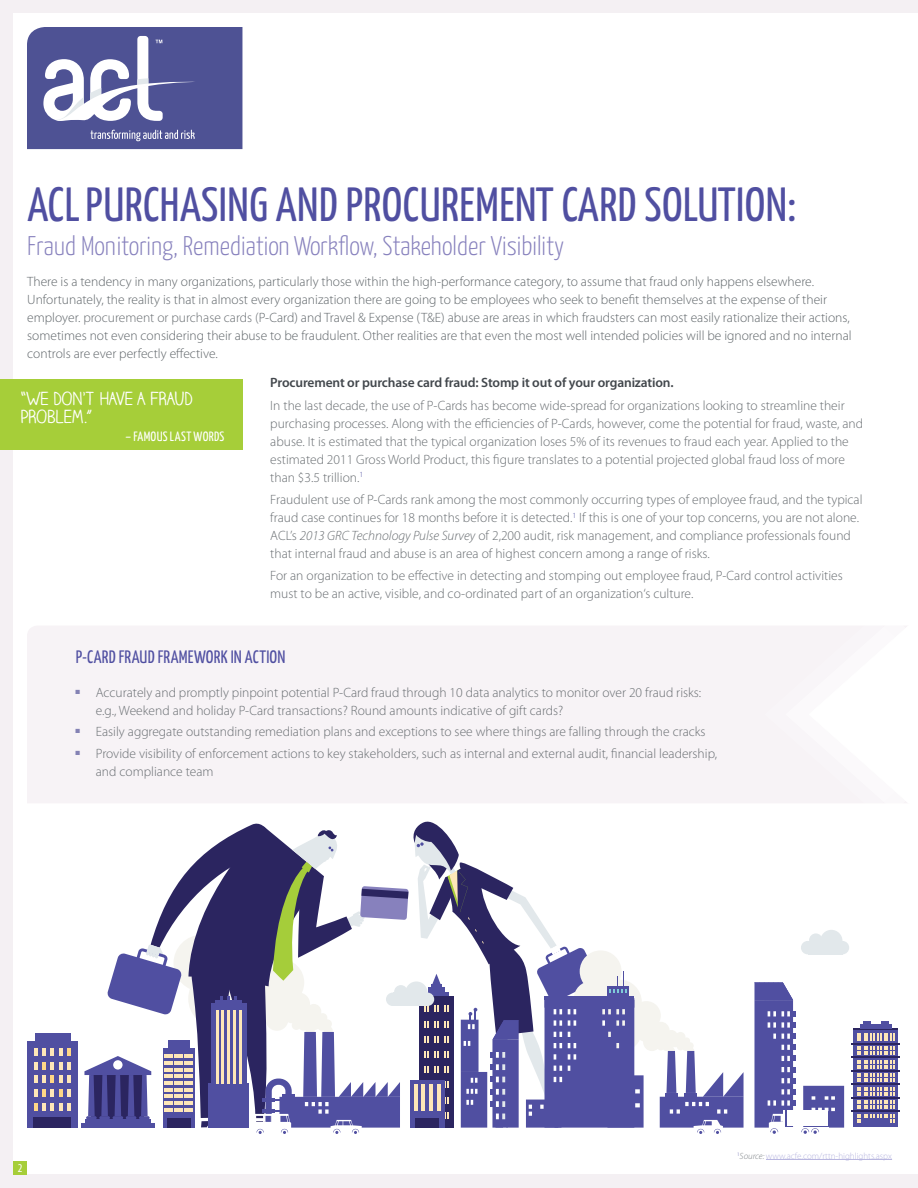
<style>
.page{position:relative;width:918px;height:1188px;background:#f4f0f3}
.page>*{position:absolute;margin:0;border:0;box-sizing:border-box;transform-origin:0 0}
.Project_Head{font:48px "Kaffeesatz";letter-spacing:.01em;color:#504fa1}
.Project_Subhead{font:300 27px "Kaffeesatz";color:#8781bd}
.Sidebar_heading{font:18px "Kaffeesatz";letter-spacing:.01em;color:#504fa1}
.Sidebar_heading-2{font:18px/18px "Claire Hand";letter-spacing:-.015em;color:#fff}
.Bodycopy{font:300 13.5px/18px "Myriad Pro";color:#686d71}
.Sidebar_copy{font:300 13.5px/18px "Myriad Pro";color:#5f6569}
.Body_Heads{font:600 13.5px "Myriad Pro";letter-spacing:-.01em;color:#42474c}
.Sidebar_heading-3{font:13.5px "Kaffeesatz";letter-spacing:.02em;color:#fff}
.t1{font:condensed 12px "Myriad Pro";color:#fff}
.MouseCopy{font:300 9px "Myriad Pro";color:#b6b4df}
.s1{color:#686d71}
.s2{font-style:italic}
.s3{font-style:italic;color:#7a7f83}
</style>
<div class="page">
<div style="left:14px;top:14px;width:904px;height:1160px;background:#fff"></div>
<div style="left:14px;top:1161px;width:13px;height:13px;background:#a6ce39"></div>
<svg style="left:27px;top:27px;width:215px;height:122px;background:#6d71a7"></svg>
<div style="left:27px;top:626px;width:724px;height:177px;background:#f7f3f6"></div>
<svg style="left:751px;top:626px;width:156px;height:177px"></svg>
<div style="left:0;top:379px;width:242px;height:71px;background:#a6ce39"></div>
<div style="left:668px;top:1047px;width:7px;height:8px;background:#f5f4ef;border-radius:50%"></div>
<div style="left:687px;top:1047px;width:7px;height:8px;background:#f5f4ef;border-radius:50%"></div>
<div style="left:687px;top:1042px;width:7px;height:7px;background:#f5f4ef;border-radius:50%"></div>
<div style="left:682px;top:1044px;width:7px;height:7px;background:#f5f4ef;border-radius:50%"></div>
<div style="left:677px;top:1043px;width:7px;height:7px;background:#f5f4ef;border-radius:50%"></div>
<div style="left:679px;top:1040px;width:8px;height:7px;background:#f5f4ef;border-radius:50%"></div>
<div style="left:683px;top:1037px;width:7px;height:8px;background:#f5f4ef;border-radius:50%"></div>
<div style="left:676px;top:1032px;width:9px;height:10px;background:#f5f4ef;border-radius:50%"></div>
<div style="left:665px;top:1030px;width:13px;height:13px;background:#f5f4ef;border-radius:50%"></div>
<div style="left:652px;top:1022px;width:18px;height:17px;background:#f5f4ef;border-radius:50%"></div>
<div style="left:643px;top:1033px;width:18px;height:18px;background:#f5f4ef;border-radius:50%"></div>
<div style="left:637px;top:1024px;width:18px;height:18px;background:#f5f4ef;border-radius:50%"></div>
<div style="left:632px;top:1001px;width:29px;height:29px;background:#f5f4ef;border-radius:50%"></div>
<div style="left:671px;top:1037px;width:9px;height:10px;background:#f5f4ef;border-radius:50%"></div>
<div style="left:667px;top:1042px;width:7px;height:7px;background:#f5f4ef;border-radius:50%"></div>
<div style="left:663px;top:1044px;width:7px;height:7px;background:#f5f4ef;border-radius:50%"></div>
<div style="left:657px;top:1043px;width:7px;height:7px;background:#f5f4ef;border-radius:50%"></div>
<div style="left:660px;top:1040px;width:7px;height:7px;background:#f5f4ef;border-radius:50%"></div>
<div style="left:663px;top:1037px;width:7px;height:8px;background:#f5f4ef;border-radius:50%"></div>
<div style="left:656px;top:1032px;width:10px;height:10px;background:#f5f4ef;border-radius:50%"></div>
<div style="left:854px;top:1030px;width:44px;height:97px;background:#504fa1"></div>
<hr style="left:854px;top:1029px;width:44px;height:1px;background:#2b2560">
<div style="left:860px;top:1024px;width:31px;height:5px;background:#504fa1"></div>
<svg style="left:863px;top:1021px;width:7px;height:3px"></svg>
<svg style="left:881px;top:1021px;width:7px;height:3px"></svg>
<hr style="left:852px;top:1043px;width:48px;height:1px;background:#2b2560">
<hr style="left:852px;top:1057px;width:48px;height:1px;background:#2b2560">
<hr style="left:852px;top:1070px;width:48px;height:1px;background:#2b2560">
<hr style="left:852px;top:1084px;width:48px;height:1px;background:#2b2560">
<hr style="left:852px;top:1097px;width:48px;height:1px;background:#2b2560">
<hr style="left:852px;top:1111px;width:48px;height:1px;background:#2b2560">
<svg style="left:857px;top:1033px;width:38px;height:90px"></svg>
<div style="left:27px;top:1041px;width:51px;height:87px;background:#504fa1"></div>
<div style="left:35px;top:1033px;width:35px;height:8px;background:#504fa1"></div>
<svg style="left:34px;top:1048px;width:37px;height:8px"></svg>
<svg style="left:34px;top:1062px;width:37px;height:7px"></svg>
<svg style="left:34px;top:1076px;width:37px;height:7px"></svg>
<svg style="left:34px;top:1089px;width:37px;height:8px"></svg>
<svg style="left:34px;top:1103px;width:37px;height:7px"></svg>
<div style="left:34px;top:1117px;width:37px;height:11px;background:#2b2560"></div>
<hr style="left:81px;top:1124px;width:73px;height:4px;background:#504fa1">
<div style="left:808px;top:941px;width:34px;height:13px;background:#e2e8eb"></div>
<div style="left:809px;top:933px;width:14px;height:14px;background:#e2e8eb;border-radius:50%"></div>
<div style="left:820px;top:930px;width:22px;height:22px;background:#e2e8eb;border-radius:50%"></div>
<div style="left:801px;top:941px;width:13px;height:13px;background:#e2e8eb;border-radius:50%"></div>
<div style="left:836px;top:941px;width:13px;height:13px;background:#e2e8eb;border-radius:50%"></div>
<svg style="left:660px;top:1051px;width:84px;height:83px"></svg>
<svg style="left:754px;top:982px;width:90px;height:152px"></svg>
<svg style="left:84px;top:821px;width:560px;height:313px"></svg>
<hr style="left:766px;top:1159px;width:126px;height:1px;background:#b6b4df">
<p class="Project_Head" style="left:28px;top:175px;width:770px">ACL PURCHASING AND PROCUREMENT CARD SOLUTION:</p>
<p class="Project_Subhead" style="left:27px;top:229px;width:539px">Fraud Monitoring, Remediation Workflow, Stakeholder Visibility</p>
<p class="Sidebar_copy" style="left:27px;top:273px;width:826px">There is a tendency in many organizations, particularly those within the high-performance category, to assume that fraud only happens elsewhere.<br>Unfortunately, the reality is that in almost every organization there are going to be employees who seek to benefit themselves at the expense of their employer. <span class="s1">procurement or purchase cards (</span>P-Card) and Travel &amp; Expense (T&amp;E) abuse are areas in which fraudsters can most easily rationalize their actions, sometimes not even considering their abuse to be fraudulent. Other realities are that even the most well intended policies will be ignored and no internal controls are ever perfectly effective.</p>
<p class="Body_Heads" style="left:270px;top:374px;width:405px">Procurement or purchase card fraud: Stomp it out of your organization.</p>
<p class="Bodycopy" style="left:270px;top:396px;width:594px">In the last decade, the use of P-Cards has become wide-spread for organizations looking to streamline their purchasing processes. Along with the efficiencies of P-Cards, however, come the potential for fraud, waste, and abuse. It is estimated that the typical organization loses 5% of its revenues to fraud each year. Applied to the estimated 2011 Gross World Product, this figure translates to a potential projected global fraud loss of more than $3.5 trillion.<sup>1</sup></p>
<p class="Bodycopy" style="left:270px;top:490px;width:594px">Fraudulent use of P-Cards rank among the most commonly occurring types of employee fraud, and the typical fraud case continues for 18 months before it is detected.<sup>1</sup> If this is one of your top concerns, you are not alone.<br>ACL’s <span class="s2">2013 GRC Technology Pulse Survey</span> of 2,200 audit, risk management, and compliance professionals found that internal fraud and abuse is an area of highest concern among a range of risks.</p>
<p class="Bodycopy" style="left:270px;top:567px;width:574px">For an organization to be effective in detecting and stomping out employee fraud, P-Card control activities must to be an active, visible, and co-ordinated part of an organization‘s culture.</p>
<p class="Sidebar_heading-2" style="left:20px;top:389px;width:174px">“WE DON’T HAVE A FRAUD<br>PROBLEM.”</p>
<p class="Sidebar_heading-3" style="left:126px;top:428px;width:100px">– FAMOUS LAST WORDS</p>
<p class="Sidebar_heading" style="left:76px;top:646px;width:211px">P-CARD FRAUD FRAMEWORK IN ACTION</p>
<p class="Bodycopy" style="left:96px;top:684px;width:607px;text-indent:-20px"><sup>■</sup> Accurately and promptly pinpoint potential P-Card fraud through 10 data analytics to monitor over 20 fraud risks: e.g., Weekend and holiday P-Card transactions? Round amounts indicative of gift cards?</p>
<p class="Bodycopy" style="left:76px;top:723px;width:631px"><sup>■</sup> Easily aggregate outstanding remediation plans and exceptions to see where things are falling through the cracks</p>
<p class="Bodycopy" style="left:96px;top:744px;width:623px;text-indent:-20px"><sup>■</sup> Provide visibility of enforcement actions to key stakeholders, such as internal and external audit, financial leadership, and compliance team</p>
<p class="t1" style="left:18px;top:1161px;width:6px">2</p>
<p class="MouseCopy" style="left:737px;top:1150px;width:156px"><sup>1</sup><span class="s3">Source:</span> www.acfe.com/rttn-highlights.aspx</p>
</div>
